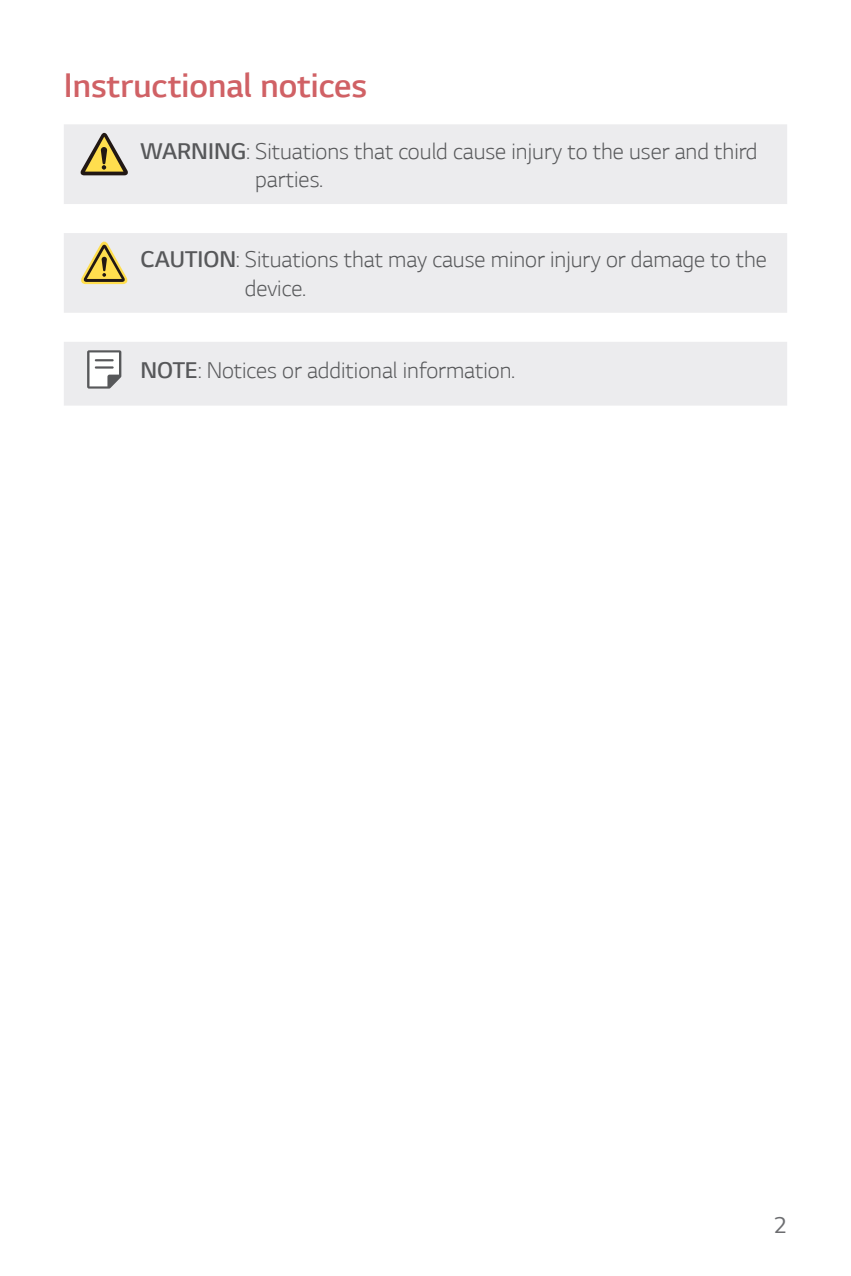
<style>
.page{position:relative;width:851px;height:1276px;background:#fff}
.page>*{position:absolute;margin:0;border:0;box-sizing:border-box;transform-origin:0 0}
.t1{font:300 36px "LG Smart";color:#d06165}
.t2{font:300 24px/28.5px "LG Smart";color:#57585a}
.t3{font:24px "LG Smart";color:#6c6d70}
.s1{font-style:inherit}
</style>
<div class="page">
<div style="left:64px;top:124px;width:723px;height:80px;background:#ececee"></div>
<svg style="left:81px;top:133px;width:47px;height:42px;background:#b7ab80"></svg>
<div style="left:64px;top:233px;width:723px;height:80px;background:#ececee"></div>
<svg style="left:81px;top:241px;width:46px;height:43px;background:#cbbc83"></svg>
<div style="left:64px;top:342px;width:723px;height:63px;background:#ececee"></div>
<svg style="left:87px;top:350px;width:34px;height:38px"></svg>
<hr style="left:95px;top:366px;width:19px;height:3px;background:#57585a">
<h1 class="t1" style="left:64px;top:71px;width:305px">Instructional notices</h1>
<p class="t2" style="left:255px;top:139px;width:503px;text-indent:-115px"><span class="s1">WARNING</span>: Situations that could cause injury to the user and third parties.</p>
<p class="t2" style="left:245px;top:248px;width:523px;text-indent:-104px"><span class="s1">CAUTION</span>: Situations that may cause minor injury or damage to the device.</p>
<p class="t2" style="left:140px;top:358px;width:376px"><span class="s1">NOTE</span>: Notices or additional information.</p>
<p class="t3" style="left:773px;top:1215px;width:15px">2</p>
</div>
